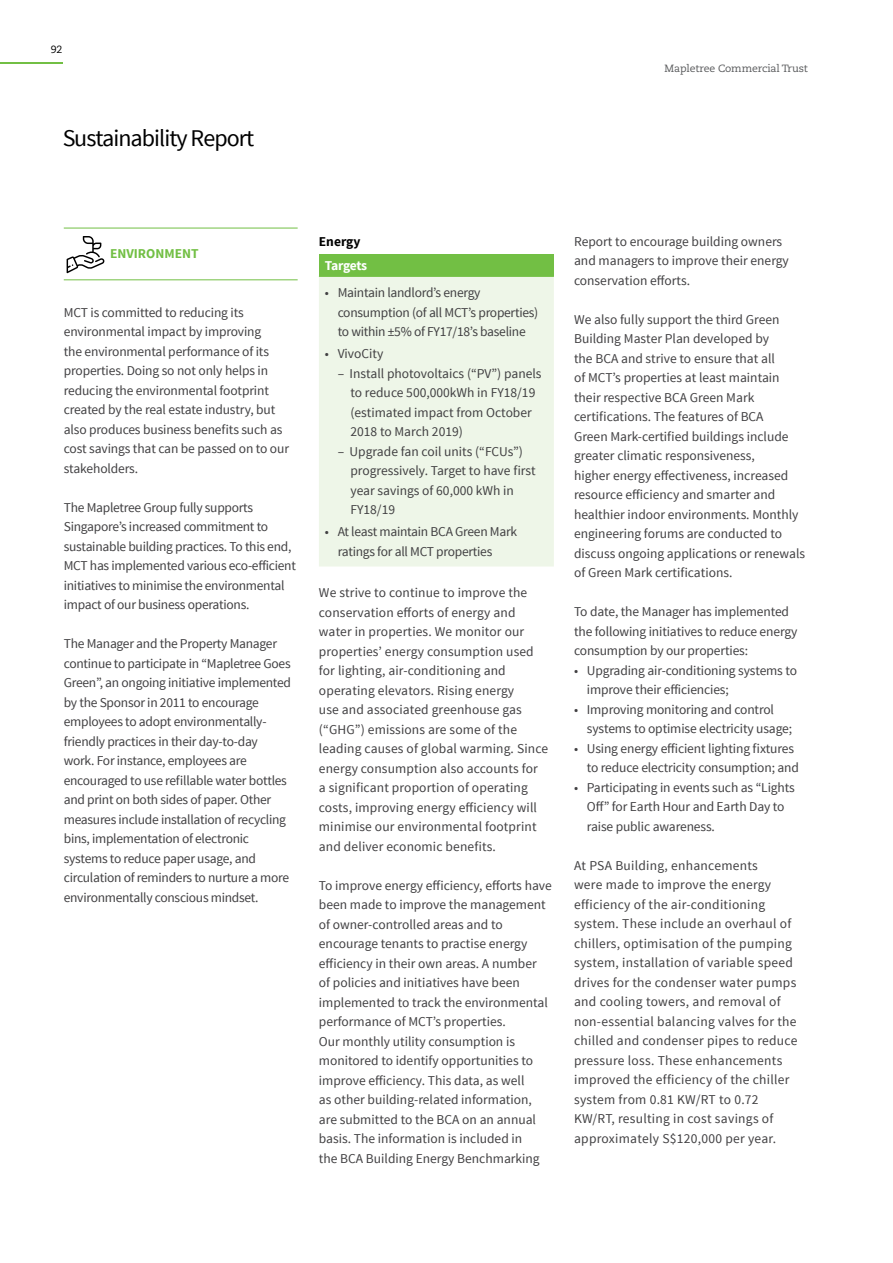
<style>
.page{position:relative;width:893px;height:1263px;background:#fff}
.page>*{position:absolute;margin:0;border:0;box-sizing:border-box;transform-origin:0 0}
.t1{font:24px "Source Sans Pro";letter-spacing:-.04em;color:#000}
.t2{font:13.5px/19.5px "Source Sans Pro";color:#414042}
.t3{font:13.5px/19.5px "Source Sans Pro";letter-spacing:-.02em;color:#414042}
.t4{font:13.5px/19.5px "Source Sans Pro";letter-spacing:.02em;color:#414042}
.t5{font:700 13.5px "Source Sans Pro";color:#72bf44}
.t6{font:700 13.5px "Source Sans Pro";letter-spacing:-.035em;color:#fff}
.t7{font:700 13.5px "Source Sans Pro";color:#000}
.t8{font:10.5px "Caecilia LT Std";letter-spacing:-.01em;color:#58595b}
.t9{font:10.5px "Caecilia LT Std";color:#000}
</style>
<div class="page">
<hr style="left:64px;top:228px;width:234px;height:1px;background:#72bf44">
<hr style="left:64px;top:279px;width:234px;height:1px;background:#72bf44">
<svg style="left:67px;top:236px;width:38px;height:37px"></svg>
<div style="left:319px;top:254px;width:235px;height:22px;background:#72bf44"></div>
<div style="left:319px;top:277px;width:235px;height:289px;background:#eef6e8"></div>
<hr style="left:319px;top:276px;width:235px;height:1px;background:#72bf44">
<hr style="left:0;top:62px;width:62px;height:2px;background:#72bf44">
<p class="t9" style="left:51px;top:43px;width:13px">92</p>
<h1 class="t1" style="left:62px;top:124px;width:193px">Sustainability Report</h1>
<p class="t8" style="left:665px;top:62px;width:145px">Mapletree Commercial Trust</p>
<p class="t5" style="left:110px;top:245px;width:90px">ENVIRONMENT</p>
<p class="t2" style="left:64px;top:303px;width:227px">MCT is committed to reducing its environmental impact by improving<br>the environmental performance of its properties. Doing so not only helps in reducing the environmental footprint created by the real estate industry, but also produces business benefits such as cost savings that can be passed on to our stakeholders.</p>
<p class="t3" style="left:64px;top:498px;width:234px">The Mapletree Group fully supports Singapore’s increased commitment to sustainable building practices. To this end, MCT has implemented various eco-efficient initiatives to minimise the environmental impact of our business operations.</p>
<p class="t3" style="left:64px;top:634px;width:229px">The Manager and the Property Manager continue to participate in “Mapletree Goes Green”, an ongoing initiative implemented by the Sponsor in 2011 to encourage employees to adopt environmentally&shy;friendly practices in their day-to-day work. For instance, employees are encouraged to use refillable water bottles and print on both sides of paper. Other measures include installation of recycling bins, implementation of electronic systems to reduce paper usage, and circulation of reminders to nurture a more environmentally conscious mindset.</p>
<p class="t7" style="left:319px;top:233px;width:43px">Energy</p>
<p class="t6" style="left:325px;top:257px;width:44px">Targets</p>
<p class="t3" style="left:338px;top:283px;width:202px;text-indent:-13px">• Maintain landlord’s energy consumption (of all MCT’s properties) to within ±5% of FY17/18’s baseline</p>
<p class="t2" style="left:325px;top:344px;width:60px">• VivoCity</p>
<p class="t2" style="left:350px;top:364px;width:193px;text-indent:-13px">– Install photovoltaics (“PV”) panels to reduce 500,000kWh in FY18/19 (estimated impact from October<br>2018 to March 2019)</p>
<p class="t2" style="left:350px;top:442px;width:187px;text-indent:-13px">– Upgrade fan coil units (“FCUs”) progressively. Target to have first year savings of 60,000 kWh in<br>FY18/19</p>
<p class="t3" style="left:338px;top:522px;width:181px;text-indent:-13px">• At least maintain BCA Green Mark ratings for all MCT properties</p>
<p class="t2" style="left:319px;top:583px;width:231px">We strive to continue to improve the conservation efforts of energy and water in properties. We monitor our properties’ energy consumption used for lighting, air-conditioning and operating elevators. Rising energy<br>use and associated greenhouse gas (“GHG”) emissions are some of the leading causes of global warming. Since energy consumption also accounts for a significant proportion of operating costs, improving energy efficiency will minimise our environmental footprint and deliver economic benefits.</p>
<p class="t2" style="left:319px;top:875px;width:234px">To improve energy efficiency, efforts have been made to improve the management of owner-controlled areas and to encourage tenants to practise energy efficiency in their own areas. A number<br>of policies and initiatives have been implemented to track the environmental performance of MCT’s properties.<br>Our monthly utility consumption is monitored to identify opportunities to improve efficiency. This data, as well<br>as other building-related information, are submitted to the BCA on an annual basis. The information is included in<br>the BCA Building Energy Benchmarking</p>
<p class="t2" style="left:574px;top:232px;width:216px">Report to encourage building owners and managers to improve their energy conservation efforts.</p>
<p class="t2" style="left:574px;top:310px;width:233px">We also fully support the third Green Building Master Plan developed by<br>the BCA and strive to ensure that all<br>of MCT’s properties at least maintain their respective BCA Green Mark certifications. The features of BCA<br>Green Mark-certified buildings include greater climatic responsiveness,<br>higher energy effectiveness, increased resource efficiency and smarter and healthier indoor environments. Monthly engineering forums are conducted to discuss ongoing applications or renewals of Green Mark certifications.</p>
<p class="t2" style="left:574px;top:602px;width:225px">To date, the Manager has implemented the following initiatives to reduce energy consumption by our properties:</p>
<p class="t2" style="left:587px;top:661px;width:212px;text-indent:-13px">• Upgrading air-conditioning systems to improve their efficiencies;</p>
<p class="t2" style="left:587px;top:700px;width:207px;text-indent:-13px">• Improving monitoring and control systems to optimise electricity usage;</p>
<p class="t2" style="left:587px;top:739px;width:214px;text-indent:-13px">• Using energy efficient lighting fixtures to reduce electricity consumption; and</p>
<p class="t2" style="left:587px;top:778px;width:210px;text-indent:-13px">• Participating in events such as “Lights<br>Off” for Earth Hour and Earth Day to raise public awareness.</p>
<p class="t4" style="left:574px;top:856px;width:225px">At PSA Building, enhancements<br>were made to improve the energy efficiency of the air-conditioning system. These include an overhaul of chillers, optimisation of the pumping system, installation of variable speed drives for the condenser water pumps and cooling towers, and removal of non-essential balancing valves for the chilled and condenser pipes to reduce pressure loss. These enhancements improved the efficiency of the chiller system from 0.81 KW/RT to 0.72<br>KW/RT, resulting in cost savings of approximately S$120,000 per year.</p>
</div>
